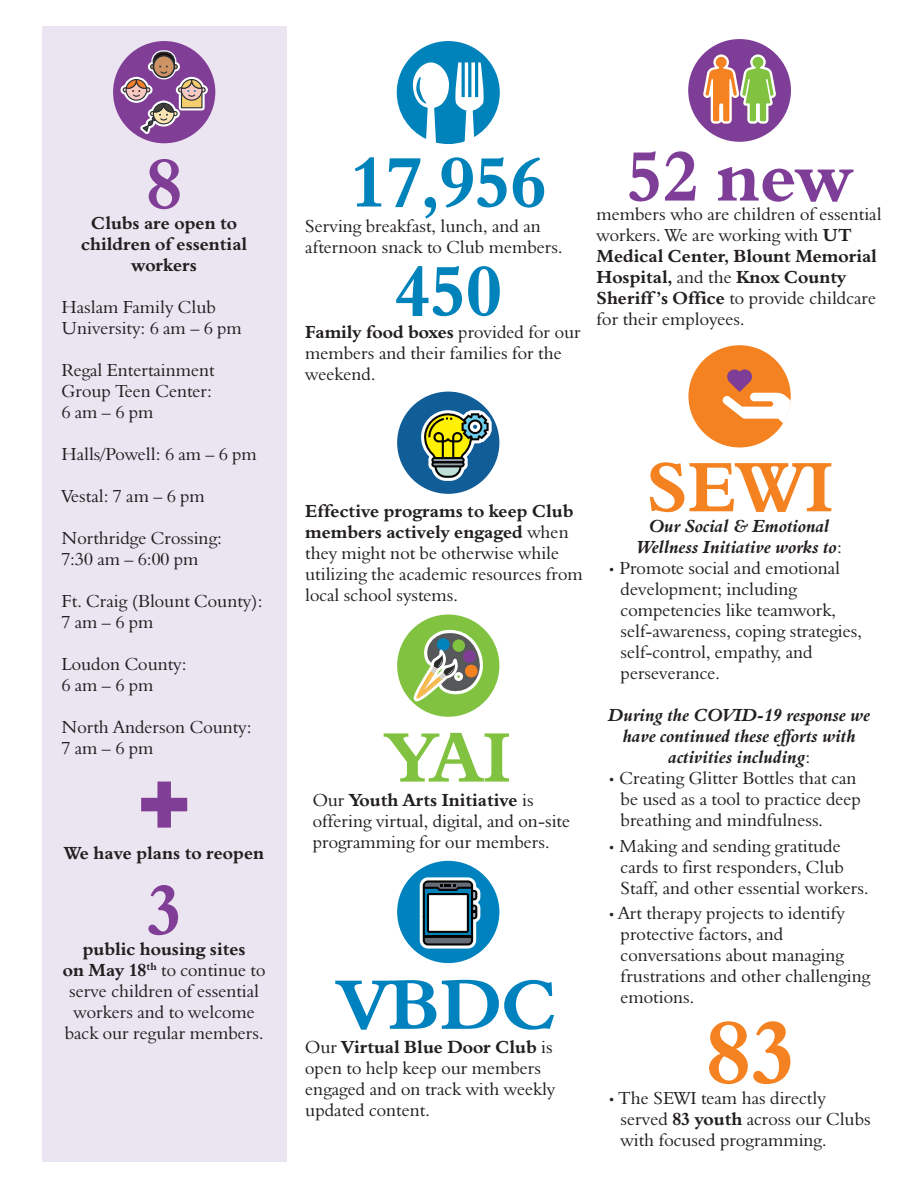
<style>
.page{position:relative;width:918px;height:1188px;background:#fff}
.page>*{position:absolute;margin:0;border:0;box-sizing:border-box;transform-origin:0 0}
.t1{font:90px "Aldine 401 BT Bold A";color:#f58220}
.t2{font:800 90px "Franklin Gothic";color:#813e97}
.t3{font:72px "Aldine 401 BT Bold A";color:#0082bb}
.t4{font:72px "Aldine 401 BT Bold A";color:#7e3e98}
.t5{font:72px "Aldine 401 BT Bold A";color:#f58220}
.t6{font:72px "Aldine 401 BT Bold A";color:#0082bf}
.t7{font:72px "Aldine 401 BT Bold A";color:#81c340}
.t8{font:72px "Aldine 401 BT Bold A";color:#813e97}
.t9{font:18px/21px "Aldine 401 BT Roman A";color:#231f20}
.t10{font:18px/21px "Aldine 401 BT Bold A";color:#231f20}
.t11{font:18px/21px "Aldine 401 BT Bold Italic A";color:#231f20;text-align:center}
.s1{font-family:"Aldine 401 BT Bold A"}
.s2{font-family:"Aldine 401 BT Roman A"}
.s3{font-size:12px}
</style>
<div class="page">
<div style="left:42px;top:26px;width:244px;height:1136px;background:#ebe5f1"></div>
<svg style="left:397px;top:41px;width:103px;height:103px"></svg>
<div style="left:688px;top:345px;width:103px;height:102px;background:#f58220;border-radius:50%"></div>
<div style="left:397px;top:615px;width:102px;height:102px;background:#81c340;border-radius:50%"></div>
<svg style="left:411px;top:628px;width:74px;height:84px"></svg>
<div style="left:397px;top:392px;width:102px;height:102px;background:#105d98;border-radius:50%"></div>
<svg style="left:417px;top:391px;width:79px;height:93px"></svg>
<div style="left:113px;top:41px;width:102px;height:102px;background:#813e97;border-radius:50%"></div>
<svg style="left:118px;top:41px;width:92px;height:97px"></svg>
<div style="left:688px;top:39px;width:103px;height:103px;background:#7e3e98;border-radius:50%"></div>
<svg style="left:703px;top:55px;width:73px;height:69px"></svg>
<div style="left:397px;top:861px;width:102px;height:102px;background:#0082bf;border-radius:50%"></div>
<svg style="left:419px;top:874px;width:64px;height:78px"></svg>
<svg style="left:722px;top:369px;width:69px;height:66px"></svg>
<h2 class="t8" style="left:146px;top:139px;width:37px">8</h2>
<p class="t10" style="left:81px;top:212px;width:168px;text-align:center">Clubs are open to children of essential workers</p>
<p class="t9" style="left:61px;top:296px;width:182px">Haslam Family Club<br>University: 6 am – 6 pm</p>
<p class="t9" style="left:61px;top:359px;width:155px">Regal Entertainment<br>Group Teen Center:<br>6 am – 6 pm</p>
<p class="t9" style="left:61px;top:443px;width:197px">Halls/Powell: 6 am – 6 pm</p>
<p class="t9" style="left:61px;top:485px;width:145px">Vestal: 7 am – 6 pm</p>
<p class="t9" style="left:61px;top:527px;width:162px">Northridge Crossing:<br>7:30 am – 6:00 pm</p>
<p class="t9" style="left:61px;top:590px;width:203px">Ft. Craig (Blount County):<br>7 am – 6 pm</p>
<p class="t9" style="left:61px;top:653px;width:127px">Loudon County:<br>6 am – 6 pm</p>
<p class="t9" style="left:61px;top:716px;width:192px">North Anderson County:<br>7 am – 6 pm</p>
<h1 class="t2" style="left:137px;top:747px;width:55px">+</h1>
<p class="t10" style="left:64px;top:842px;width:201px">We have plans to reopen</p>
<h2 class="t8" style="left:146px;top:865px;width:37px">3</h2>
<p class="t10" style="left:83px;top:938px;width:164px">public housing sites</p>
<p class="t9" style="left:63px;top:959px;width:204px;text-align:center"><span class="s1">on May 18</span><sup>th</sup> to continue to serve children of essential workers and to welcome back our regular members.</p>
<h2 class="t3" style="left:350px;top:138px;width:198px">17,956</h2>
<p class="t9" style="left:305px;top:215px;width:259px">Serving breakfast, lunch, and an afternoon snack to Club members.</p>
<h2 class="t3" style="left:395px;top:246px;width:108px">450</h2>
<p class="t10" style="left:305px;top:321px;width:277px">Family food boxes <span class="s2">provided for our</span></p>
<p class="t9" style="left:305px;top:342px;width:258px">members and their families for the weekend.</p>
<h2 class="t4" style="left:627px;top:132px;width:227px">52 new</h2>
<p class="t9" style="left:597px;top:203px;width:286px">members who are children of essential workers. We are working with <span class="s1">UT</span></p>
<p class="t10" style="left:597px;top:245px;width:282px">Medical Center, Blount Memorial<br>Hospital, <span class="s2">and the</span> Knox County</p>
<p class="t9" style="left:597px;top:287px;width:281px"><span class="s1">Sheriff ’s Office</span> to provide childcare for their employees.</p>
<p class="t10" style="left:305px;top:500px;width:270px">Effective programs to keep Club members actively engaged <span class="s2">when</span></p>
<p class="t9" style="left:305px;top:542px;width:279px">they might not be otherwise while utilizing the academic resources from local school systems.</p>
<h2 class="t7" style="left:386px;top:713px;width:126px">YAI</h2>
<p class="t10" style="left:313px;top:789px;width:222px"><span class="s2">Our</span> Youth Arts Initiative <span class="s2">is</span></p>
<p class="t9" style="left:313px;top:810px;width:259px">offering virtual, digital, and on-site programming for our members.</p>
<h2 class="t6" style="left:338px;top:960px;width:221px">VBDC</h2>
<p class="t10" style="left:305px;top:1036px;width:249px"><span class="s2">Our</span> Virtual Blue Door Club <span class="s2">is</span></p>
<p class="t9" style="left:305px;top:1057px;width:252px">open to help keep our members engaged and on track with weekly updated content.</p>
<h2 class="t5" style="left:646px;top:442px;width:188px">SEWI</h2>
<p class="t11" style="left:637px;top:516px;width:206px">Our Social &amp; Emotional<br>Wellness Initiative works to<span class="s2">:</span></p>
<p class="t9" style="left:621px;top:558px;width:243px;text-indent:-13px"><span class="s3">•</span> Promote social and emotional development; including competencies like teamwork, self-awareness, coping strategies, self-control, empathy, and perseverance.</p>
<p class="t11" style="left:609px;top:705px;width:263px">During the COVID-19 response we have continued these efforts with activities including<span class="s2">:</span></p>
<p class="t9" style="left:621px;top:768px;width:242px;text-indent:-13px"><span class="s3">•</span> Creating Glitter Bottles that can be used as a tool to practice deep breathing and mindfulness.</p>
<p class="t9" style="left:621px;top:835px;width:249px;text-indent:-13px"><span class="s3">•</span> Making and sending gratitude cards to first responders, Club<br>Staff, and other essential workers.</p>
<p class="t9" style="left:621px;top:903px;width:251px;text-indent:-13px"><span class="s3">•</span> Art therapy projects to identify protective factors, and conversations about managing frustrations and other challenging emotions.</p>
<h1 class="t1" style="left:706px;top:997px;width:91px">83</h1>
<p class="t9" style="left:621px;top:1108px;width:252px">served <span class="s1">83 youth</span> across our Clubs with focused programming.</p>
<p class="t9" style="left:608px;top:1087px;width:219px"><span class="s3">•</span> The SEWI team has directly</p>
</div>
